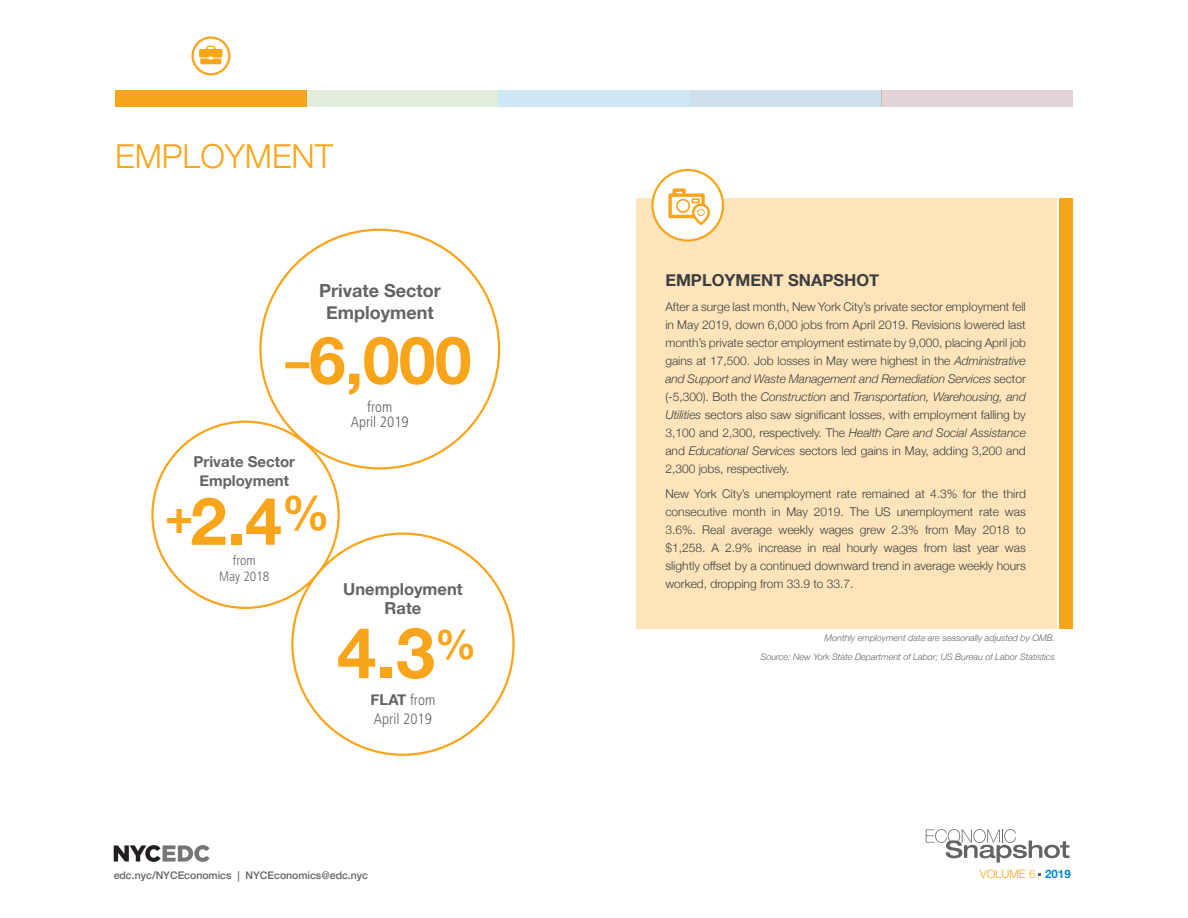
<style>
.page{position:relative;width:1188px;height:918px;background:#fff}
.page>*{position:absolute;margin:0;border:0;box-sizing:border-box;transform-origin:0 0}
.t1{font:700 70.5px "Helvetica Neue";color:#f9a51b}
.t2{font:700 66px "Helvetica Neue";color:#f9a51b}
.t3{font:300 33px "Helvetica Neue";color:#f9a51b}
.t4{font:700 18px/21.8px "Helvetica Neue";color:#636366;text-align:center}
.t5{font:700 16.5px "Helvetica Neue";color:#3e3e3f}
.t6{font:700 16.5px/18.8px "Helvetica Neue";color:#636366;text-align:center}
.t7{font:700 15px/18.8px "Helvetica Neue";color:#636366;text-align:center}
.t8{font:300 condensed 15px/15.8px "Frutiger";color:#636366;text-align:center}
.t9{font:300 condensed 13.5px/16px "Frutiger";color:#636366;text-align:center}
.t10{font:300 12px/18px "Helvetica Neue";color:#3e3e3f;text-align:justify}
.t11{font:300 11.55px "Helvetica Neue";color:#f9a51b}
.t12{font:500 10.5px "Helvetica Neue";color:#636366}
.t13{font:italic 300 9px/18.3px "Helvetica Neue";color:#636366;text-align:right}
.s1{font-size:48px}
.s2{font-style:italic}
.s3{font-family:"Frutiger";font-weight:300;font-stretch:condensed}
.s4{font-family:"Frutiger";font-weight:400}
.s5{font-weight:700;color:#0089cf}
</style>
<div class="page">
<svg style="left:114px;top:845px;width:96px;height:17px"></svg>
<svg style="left:926px;top:829px;width:144px;height:34px"></svg>
<div style="left:115px;top:90px;width:192px;height:16px;background:#f9a51b"></div>
<div style="left:307px;top:90px;width:191px;height:16px;background:#e1edda"></div>
<div style="left:690px;top:90px;width:191px;height:16px;background:#cde0eb"></div>
<div style="left:498px;top:90px;width:192px;height:16px;background:#cde7f5"></div>
<div style="left:881px;top:90px;width:192px;height:16px;background:#e4d3d6"></div>
<div style="left:191px;top:36px;width:39px;height:39px;border:2px solid #f9a51b;border-radius:50%"></div>
<svg style="left:199px;top:46px;width:24px;height:18px"></svg>
<div style="left:636px;top:198px;width:421px;height:431px;background:#fde4bb"></div>
<div style="left:1060px;top:198px;width:13px;height:431px;background:#f9a51b"></div>
<div style="left:652px;top:170px;width:71px;height:71px;background:#fff;border-radius:50%"></div>
<div style="left:651px;top:169px;width:73px;height:73px;border:2px solid #f9a51b;border-radius:50%"></div>
<svg style="left:668px;top:188px;width:42px;height:37px"></svg>
<h3 class="t3" style="left:115px;top:130px;width:220px">EMPLOYMENT</h3>
<h3 class="t4" style="left:319px;top:281px;width:123px">Private Sector<br>Employment</h3>
<h2 class="t2" style="left:286px;top:309px;width:188px"><span class="s1">–</span>6,000</h2>
<p class="t7" style="left:194px;top:453px;width:103px">Private Sector<br>Employment</p>
<h2 class="t2" style="left:165px;top:469px;width:167px"><sup>+</sup>2.4<sup>%</sup></h2>
<p class="t9" style="left:219px;top:552px;width:52px">from<br>May 2018</p>
<p class="t8" style="left:351px;top:399px;width:59px">from<br>April 2019</p>
<h3 class="t6" style="left:343px;top:580px;width:121px">Unemployment<br>Rate</h3>
<h3 class="t5" style="left:665px;top:268px;width:215px">EMPLOYMENT SNAPSHOT</h3>
<p class="t10" style="left:665px;top:297px;width:362px">After a surge last month, New York City’s private sector employment fell in May 2019, down 6,000 jobs from April 2019. Revisions lowered last month’s private sector employment estimate by 9,000, placing April job gains at 17,500. Job losses in May were highest in the <span class="s2">Administrative and Support and Waste Management and Remediation Services</span> sector (-5,300). Both the <span class="s2">Construction</span> and <span class="s2">Transportation, Warehousing, and Utilities</span> sectors also saw significant losses, with employment falling by 3,100 and 2,300, respectively. The <span class="s2">Health Care and Social Assistance </span>and <span class="s2">Educational Services</span> sectors led gains in May, adding 3,200 and 2,300 jobs, respectively.</p>
<p class="t10" style="left:665px;top:484px;width:362px">New York City’s unemployment rate remained at 4.3% for the third consecutive month in May 2019. The US unemployment rate was 3.6%. Real average weekly wages grew 2.3% from May 2018 to $1,258. A 2.9% increase in real hourly wages from last year was slightly offset by a continued downward trend in average weekly hours worked, dropping from 33.9 to 33.7.</p>
<h1 class="t1" style="left:337px;top:598px;width:141px">4.3<sup>%</sup></h1>
<p class="t13" style="left:761px;top:628px;width:296px">Monthly employment data are seasonally adjusted by OMB.<br>Source: New York State Department of Labor; US Bureau of Labor Statistics</p>
<p class="t7" style="left:371px;top:691px;width:66px">FLAT <span class="s3">from</span></p>
<p class="t8" style="left:374px;top:711px;width:59px">April 2019</p>
<p class="t12" style="left:114px;top:867px;width:256px">edc.nyc/NYCEconomics <span class="s4">|</span> NYCEconomics@edc.nyc</p>
<p class="t11" style="left:980px;top:865px;width:92px">VOLUME 6 <span class="s5">2019</span></p>
</div>
